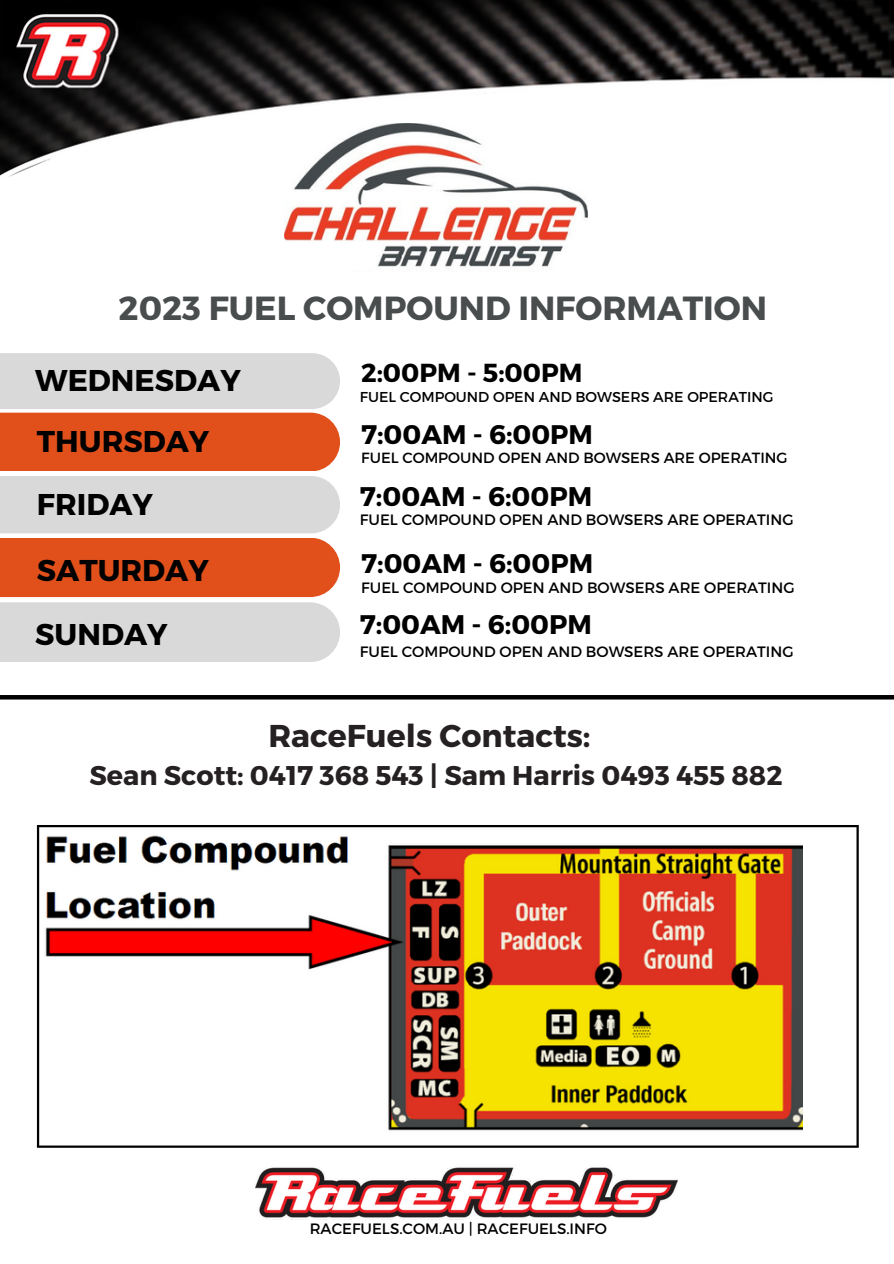
<style>
.page{position:relative;width:894px;height:1264px;background:#fff}
.page>*{position:absolute;margin:0;border:0;box-sizing:border-box;transform-origin:0 0}
.t1{font:700 33.45px "Montserrat";color:#494d4e}
.t2{font:700 31.5px "Montserrat";color:#252021}
.t3{font:700 30px "Montserrat";color:#000}
.t4{font:700 27px "Montserrat";color:#252021}
.t5{font:700 26.85px "Montserrat";color:#000}
.t6{font:700 26.1px "Montserrat";color:#000}
.t7{font:15px "Montserrat";color:#000}
.t8{font:14.7px "Montserrat";color:#000}
.t9{font:14.25px "Montserrat";color:#000}
</style>
<div class="page">
<svg style="left:0;top:353px;width:340px;height:309px;background:#dea895"></svg>
<img style="left:284px;top:181px;width:303px;height:86px">
<img style="left:0;top:0;width:893px;height:181px">
<hr style="left:0;top:695px;width:893px;height:4px;background:#000">
<img style="left:45px;top:835px;width:757px;height:296px">
<hr style="left:37px;top:827px;width:2px;height:318px;background:#000">
<hr style="left:856px;top:827px;width:2px;height:318px;background:#000">
<hr style="left:37px;top:825px;width:821px;height:2px;background:#000">
<hr style="left:37px;top:1145px;width:821px;height:2px;background:#000">
<img style="left:255px;top:1167px;width:423px;height:53px">
<p class="t1" style="left:119px;top:286px;width:649px">2023 FUEL COMPOUND INFORMATION</p>
<p class="t3" style="left:35px;top:360px;width:207px">WEDNESDAY</p>
<p class="t6" style="left:361px;top:355px;width:223px">2:00PM - 5:00PM</p>
<p class="t9" style="left:360px;top:387px;width:415px">FUEL COMPOUND OPEN AND BOWSERS ARE OPERATING</p>
<p class="t5" style="left:361px;top:417px;width:233px">7:00AM - 6:00PM</p>
<p class="t3" style="left:37px;top:422px;width:174px">THURSDAY</p>
<p class="t8" style="left:361px;top:448px;width:428px">FUEL COMPOUND OPEN AND BOWSERS ARE OPERATING</p>
<p class="t3" style="left:37px;top:485px;width:117px">FRIDAY</p>
<p class="t3" style="left:37px;top:550px;width:173px">SATURDAY</p>
<p class="t3" style="left:35px;top:614px;width:134px">SUNDAY</p>
<p class="t5" style="left:360px;top:479px;width:234px">7:00AM - 6:00PM</p>
<p class="t7" style="left:360px;top:509px;width:435px">FUEL COMPOUND OPEN AND BOWSERS ARE OPERATING</p>
<p class="t5" style="left:361px;top:545px;width:233px">7:00AM - 6:00PM</p>
<p class="t7" style="left:361px;top:578px;width:435px">FUEL COMPOUND OPEN AND BOWSERS ARE OPERATING</p>
<p class="t5" style="left:360px;top:606px;width:233px">7:00AM - 6:00PM</p>
<p class="t7" style="left:360px;top:641px;width:435px">FUEL COMPOUND OPEN AND BOWSERS ARE OPERATING</p>
<p class="t2" style="left:268px;top:715px;width:323px">RaceFuels Contacts:</p>
<p class="t4" style="left:89px;top:758px;width:694px">Sean Scott: 0417 368 543 | Sam Harris 0493 455 882</p>
<p class="t7" style="left:309px;top:1219px;width:298px">RACEFUELS.COM.AU | RACEFUELS.INFO</p>
</div>
